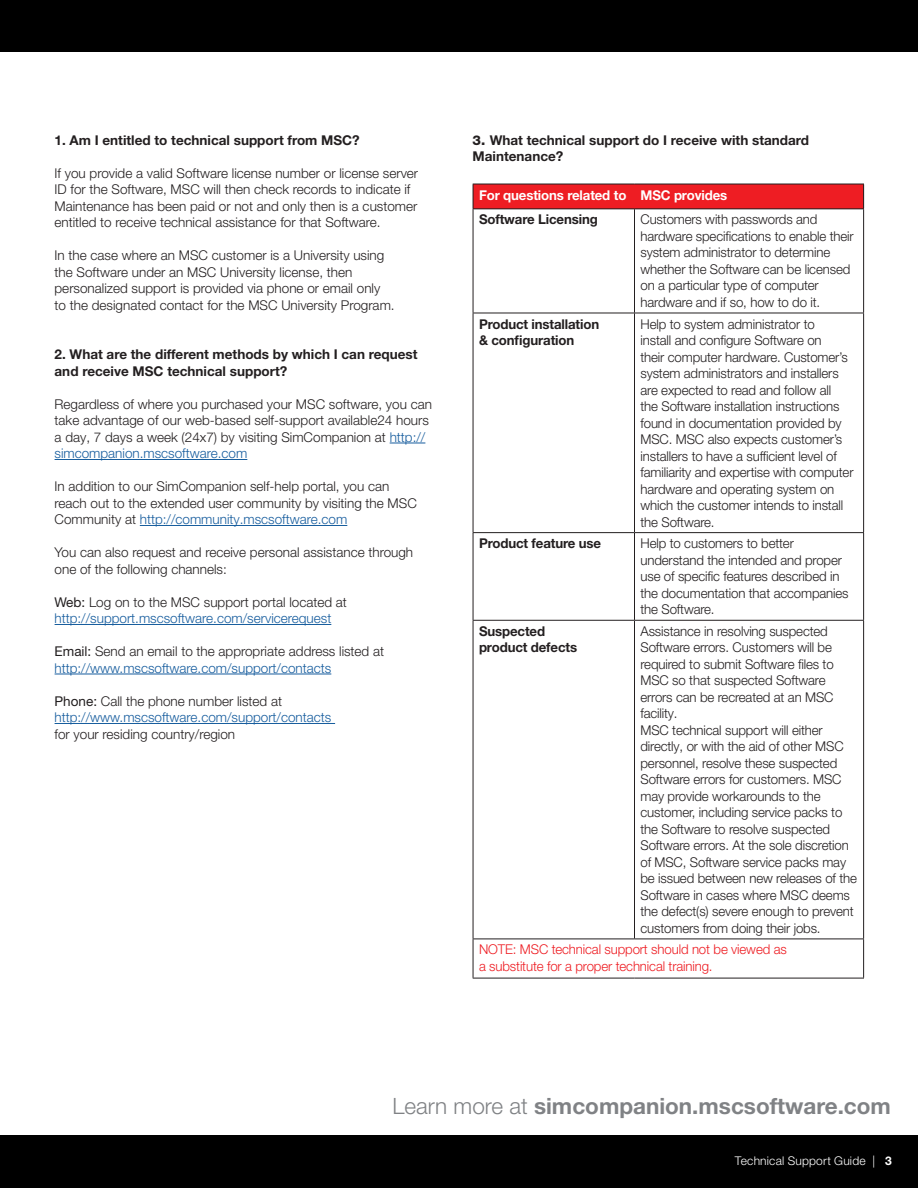
<style>
.page{position:relative;width:918px;height:1188px;background:#fff}
.page>*{position:absolute;margin:0;border:0;box-sizing:border-box;transform-origin:0 0}
.t1{font:700 22.5px "Helvetica Neue LT Pro";color:#808285}
.t2{font:300 13.5px/16.5px "Helvetica Neue LT Pro";letter-spacing:-.01em;color:#231f20}
.t3{font:700 13.5px/16.5px "Helvetica Neue LT Pro";color:#231f20}
.t4{font:300 13.5px/16.5px "Helvetica Neue LT Pro";color:#175d9e}
.t5{font:300 13.5px/16.5px "Helvetica Neue LT Pro";letter-spacing:-.01em;color:#ee1d23}
.t6{font:700 13.5px "Helvetica Neue LT Pro";letter-spacing:-.01em;color:#fff}
.t7{font:300 12px "Helvetica Neue LT Pro";letter-spacing:.015em;color:#fff}
.s1{color:#175d9e}
.s2{font-weight:400;color:#231f20}
.s3{color:#231f20}
.s4{font-weight:800}
.s5{font-weight:300}
.s6{font-weight:700}
</style>
<div class="page">
<div style="left:0;top:1136px;width:918px;height:52px;background:#000"></div>
<div style="left:0;top:0;width:918px;height:52px;background:#000"></div>
<hr style="left:390px;top:443px;width:35px;height:1px;background:#175d9e">
<hr style="left:55px;top:459px;width:192px;height:1px;background:#175d9e">
<hr style="left:140px;top:525px;width:207px;height:1px;background:#175d9e">
<hr style="left:55px;top:624px;width:276px;height:1px;background:#175d9e">
<hr style="left:55px;top:674px;width:276px;height:1px;background:#175d9e">
<hr style="left:55px;top:723px;width:280px;height:1px;background:#175d9e">
<div style="left:473px;top:184px;width:391px;height:25px;background:#ee1d23"></div>
<hr style="left:473px;top:184px;width:162px;height:1px;background:#231f20">
<svg style="left:473px;top:184px;width:1px;height:24px"></svg>
<hr style="left:634px;top:184px;width:230px;height:1px;background:#231f20">
<svg style="left:863px;top:184px;width:1px;height:24px"></svg>
<hr style="left:473px;top:208px;width:162px;height:1px;background:#231f20">
<hr style="left:473px;top:209px;width:1px;height:104px;background:#231f20">
<hr style="left:634px;top:208px;width:230px;height:1px;background:#231f20">
<hr style="left:634px;top:209px;width:1px;height:104px;background:#231f20">
<hr style="left:863px;top:209px;width:1px;height:104px;background:#231f20">
<hr style="left:473px;top:313px;width:162px;height:1px;background:#231f20">
<hr style="left:473px;top:313px;width:1px;height:219px;background:#231f20">
<hr style="left:634px;top:313px;width:230px;height:1px;background:#231f20">
<hr style="left:634px;top:313px;width:1px;height:219px;background:#231f20">
<hr style="left:863px;top:313px;width:1px;height:219px;background:#231f20">
<hr style="left:473px;top:532px;width:162px;height:1px;background:#231f20">
<hr style="left:473px;top:533px;width:1px;height:87px;background:#231f20">
<hr style="left:634px;top:532px;width:230px;height:1px;background:#231f20">
<hr style="left:634px;top:533px;width:1px;height:87px;background:#231f20">
<hr style="left:863px;top:533px;width:1px;height:87px;background:#231f20">
<hr style="left:473px;top:620px;width:162px;height:1px;background:#231f20">
<hr style="left:473px;top:621px;width:1px;height:318px;background:#231f20">
<hr style="left:634px;top:620px;width:230px;height:1px;background:#231f20">
<hr style="left:634px;top:621px;width:1px;height:318px;background:#231f20">
<hr style="left:863px;top:621px;width:1px;height:318px;background:#231f20">
<hr style="left:473px;top:939px;width:162px;height:1px;background:#231f20">
<hr style="left:473px;top:939px;width:1px;height:39px;background:#231f20">
<hr style="left:634px;top:939px;width:230px;height:1px;background:#231f20">
<hr style="left:863px;top:939px;width:1px;height:39px;background:#231f20">
<hr style="left:473px;top:978px;width:162px;height:1px;background:#231f20">
<hr style="left:634px;top:978px;width:230px;height:1px;background:#231f20">
<p class="t3" style="left:55px;top:131px;width:307px">1. Am I entitled to technical support from MSC?</p>
<p class="t2" style="left:55px;top:164px;width:365px">If you provide a valid Software license number or license server ID for the Software, MSC will then check records to indicate if Maintenance has been paid or not and only then is a customer entitled to receive technical assistance for that Software.</p>
<p class="t2" style="left:55px;top:247px;width:342px">In the case where an MSC customer is a University using the Software under an MSC University license, then personalized support is provided via phone or email only to the designated contact for the MSC University Program.</p>
<p class="t3" style="left:55px;top:346px;width:365px">2. What are the different methods by which I can request and receive MSC technical support?</p>
<p class="t2" style="left:55px;top:395px;width:379px">Regardless of where you purchased your MSC software, you can take advantage of our web-based self-support available24 hours a day, 7 days a week (24x7) by visiting SimCompanion at <span class="s1">http:// simcompanion.mscsoftware.com</span></p>
<p class="t2" style="left:55px;top:478px;width:364px">In addition to our SimCompanion self-help portal, you can reach out to the extended user community by visiting the MSC<br>Community at <span class="s1">http://community.mscsoftware.com</span></p>
<p class="t2" style="left:55px;top:544px;width:360px">You can also request and receive personal assistance through one of the following channels:</p>
<p class="t4" style="left:55px;top:593px;width:294px"><span class="s2">Web:</span> <span class="s3">Log on to the MSC support portal located at </span>http://support.mscsoftware.com/servicerequest</p>
<p class="t4" style="left:55px;top:643px;width:331px"><span class="s2">Email:</span> <span class="s3">Send an email to the appropriate address listed at </span>http://www.mscsoftware.com/support/contacts</p>
<p class="t4" style="left:55px;top:692px;width:278px"><span class="s2">Phone:</span> <span class="s3">Call the phone number listed at </span>http://www.mscsoftware.com/support/contacts</p>
<p class="t2" style="left:55px;top:725px;width:182px">for your residing country/region</p>
<p class="t3" style="left:473px;top:131px;width:338px"><span class="s4">3.</span> What technical support do I receive with standard<br>Maintenance?</p>
<p class="t6" style="left:479px;top:186px;width:250px">For questions related to MSC provides</p>
<p class="t3" style="left:479px;top:211px;width:120px">Software Licensing</p>
<p class="t2" style="left:641px;top:211px;width:215px">Customers with passwords and hardware specifications to enable their system administrator to determine whether the Software can be licensed on a particular type of computer hardware and if so, how to do it.</p>
<p class="t3" style="left:479px;top:315px;width:122px">Product installation &amp; configuration</p>
<p class="t2" style="left:641px;top:315px;width:215px">Help to system administrator to<br>install and configure Software on<br>their computer hardware. Customer’s system administrators and installers are expected to read and follow all<br>the Software installation instructions found in documentation provided by MSC. MSC also expects customer’s installers to have a sufficient level of familiarity and expertise with computer hardware and operating system on which the customer intends to install the Software.</p>
<p class="t3" style="left:479px;top:535px;width:124px">Product feature use</p>
<p class="t2" style="left:641px;top:535px;width:210px">Help to customers to better understand the intended and proper use of specific features described in the documentation that accompanies the Software.</p>
<p class="t3" style="left:479px;top:622px;width:100px">Suspected product defects</p>
<p class="t2" style="left:641px;top:623px;width:218px">Assistance in resolving suspected Software errors. Customers will be required to submit Software files to MSC so that suspected Software errors can be recreated at an MSC facility.<br>MSC technical support will either directly, or with the aid of other MSC personnel, resolve these suspected Software errors for customers. MSC may provide workarounds to the customer, including service packs to the Software to resolve suspected Software errors. At the sole discretion of MSC, Software service packs may be issued between new releases of the Software in cases where MSC deems the defect(s) severe enough to prevent customers from doing their jobs.</p>
<p class="t5" style="left:479px;top:941px;width:309px">NOTE: MSC technical support should not be viewed as a substitute for a proper technical training.</p>
<h1 class="t1" style="left:392px;top:1092px;width:500px"><span class="s5">Learn more at</span> simcompanion.mscsoftware.com</h1>
<p class="t7" style="left:735px;top:1154px;width:158px">Technical Support Guide | <span class="s6">3</span></p>
</div>
